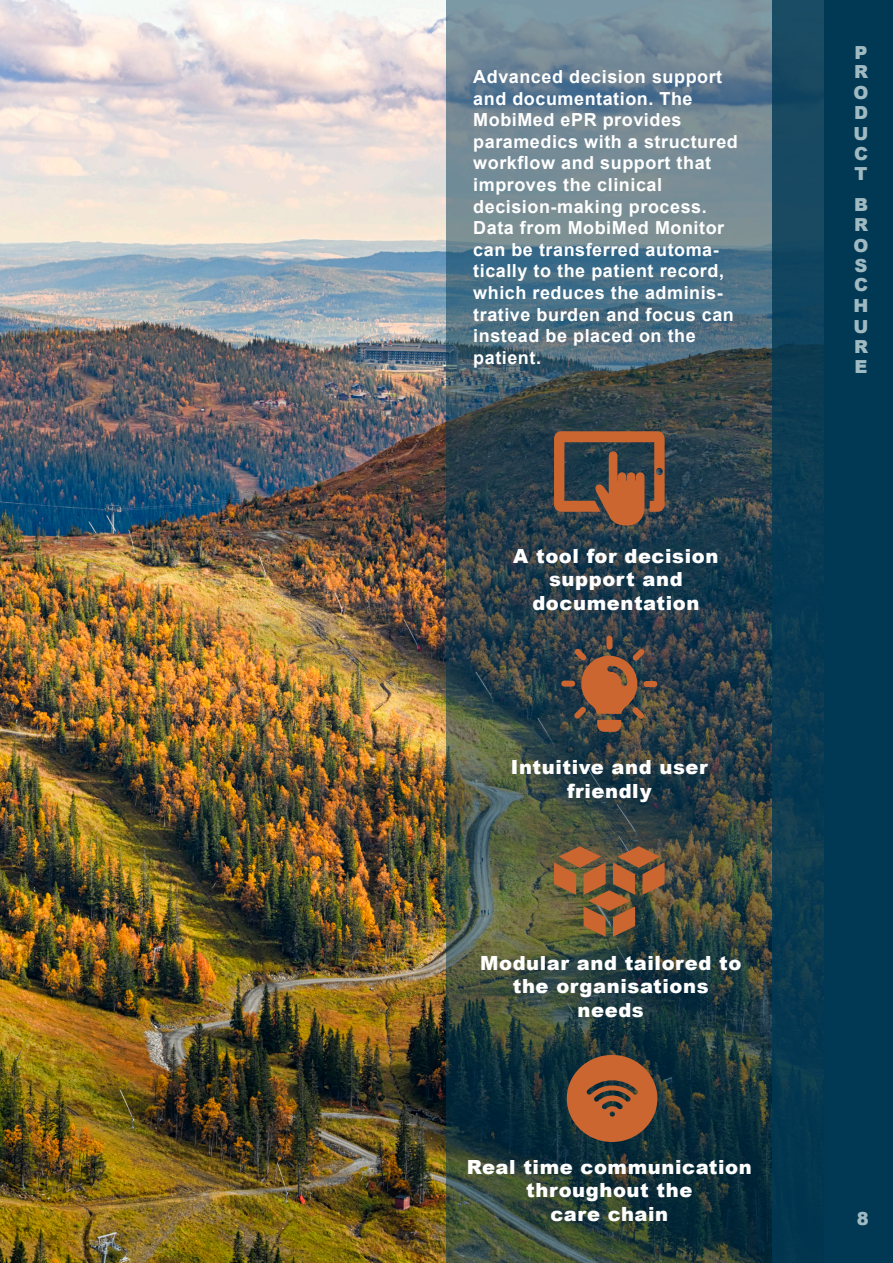
<style>
.page{position:relative;width:893px;height:1263px;background:#fff}
.page>*{position:absolute;margin:0;border:0;box-sizing:border-box;transform-origin:0 0}
.Rubrik_3{font:900 19.5px/23.4px "Arial";letter-spacing:.03em;color:#fff;text-align:center}
.Rubrik_3-2{font:700 18px/21.6px "Arial";letter-spacing:.03em;color:#fff}
.Kanten{font:900 18px/20.2px "Arial";color:#a0bac2;text-align:justify}
</style>
<div class="page">
<img style="left:0;top:0;width:446px;height:1263px">
<img style="left:446px;top:0;width:326px;height:1263px">
<svg style="left:772px;top:0;width:53px;height:1263px;background:#0c3d55"></svg>
<div style="left:825px;top:0;width:68px;height:1263px;background:#013955"></div>
<svg style="left:554px;top:846px;width:111px;height:91px;background:#7f5a37"></svg>
<svg style="left:554px;top:431px;width:111px;height:95px;background:#75503d"></svg>
<svg style="left:567px;top:1055px;width:90px;height:87px;background:#965632"></svg>
<div style="left:606px;top:636px;width:6px;height:14px;background:#cc6630;border-radius:3px"></div>
<div style="left:643px;top:681px;width:14px;height:6px;background:#cc6630;border-radius:3px"></div>
<div style="left:561px;top:680px;width:14px;height:7px;background:#cc6630;border-radius:3px"></div>
<svg style="left:574px;top:648px;width:71px;height:84px;background:#7f533a"></svg>
<p class="Rubrik_3-2" style="left:473px;top:67px;width:266px">Advanced decision support and documentation. The<br>MobiMed ePR provides paramedics with a structured workflow and support that improves the clinical decision-making process.<br>Data from MobiMed Monitor can be transferred automa&shy;tically to the patient record, which reduces the adminis&shy;trative burden and focus can instead be placed on the patient.</p>
<p class="Rubrik_3" style="left:513px;top:544px;width:207px">A tool for decision support and documentation</p>
<p class="Rubrik_3" style="left:511px;top:755px;width:198px">Intuitive and user friendly</p>
<p class="Rubrik_3" style="left:480px;top:950px;width:263px">Modular and tailored to</p>
<p class="Rubrik_3" style="left:513px;top:974px;width:197px">the organisations needs</p>
<p class="Rubrik_3" style="left:467px;top:1154px;width:287px">Real time communication</p>
<p class="Rubrik_3" style="left:526px;top:1178px;width:168px">throughout the care chain</p>
<p class="Kanten" style="left:854px;top:42px;width:16px">P R O D U C T</p>
<p class="Kanten" style="left:854px;top:194px;width:16px">B R O S C H U R E</p>
<p class="Kanten" style="left:857px;top:1208px;width:14px">8</p>
</div>
